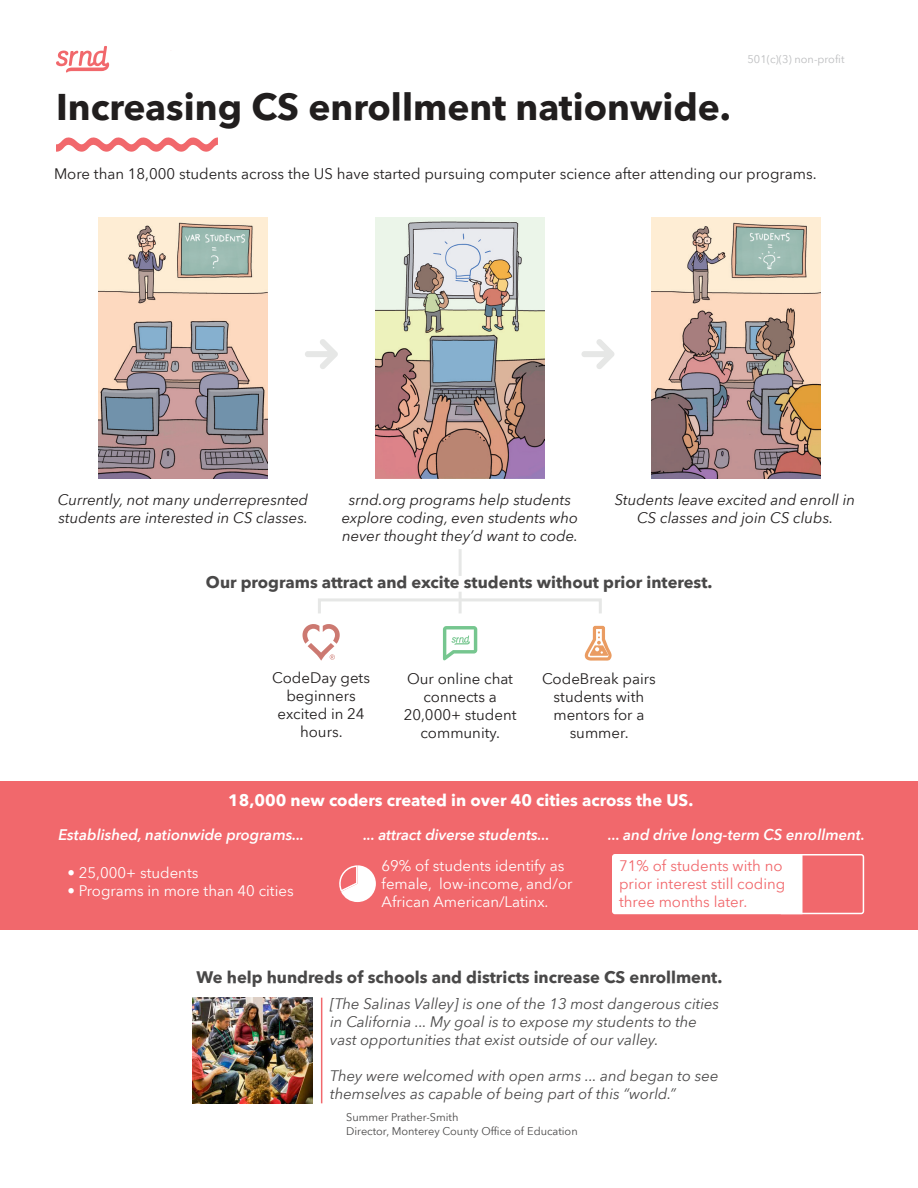
<style>
.page{position:relative;width:918px;height:1188px;background:#fff}
.page>*{position:absolute;margin:0;border:0;box-sizing:border-box;transform-origin:0 0}
.t1{font:700 37.2px "Avenir Next";color:#211e1e}
.t2{font:700 16.5px "Avenir Next";color:#494848}
.t3{font:700 16.5px "Avenir Next";color:#fff}
.t4{font:italic 15px/18px "Avenir Next";color:#494848}
.t5{font:15px/18px "Avenir Next";color:#211e1e;text-align:center}
.t6{font:italic 15px/18px "Avenir Next";color:#211e1e;text-align:center}
.t7{font:15px/18px "Avenir Next";color:#fff}
.t8{font:italic 600 15px "Avenir Next";color:#fff}
.t9{font:15px/18px "Avenir Next";color:#f1686c}
.t10{font:10.95px/13.2px "Avenir Next";color:#494848}
.t11{font:10.95px "Avenir Next";color:#bcbdbf}
</style>
<div class="page">
<div style="left:0;top:782px;width:918px;height:148px;background:#f1686c"></div>
<svg style="left:56px;top:46px;width:53px;height:27px"></svg>
<svg style="left:56px;top:137px;width:162px;height:15px"></svg>
<svg style="left:305px;top:339px;width:33px;height:30px"></svg>
<svg style="left:581px;top:339px;width:34px;height:30px"></svg>
<img style="left:98px;top:218px;width:170px;height:261px">
<img style="left:375px;top:218px;width:170px;height:261px">
<img style="left:652px;top:218px;width:169px;height:261px">
<svg style="left:303px;top:624px;width:37px;height:37px"></svg>
<svg style="left:443px;top:626px;width:34px;height:35px"></svg>
<svg style="left:584px;top:626px;width:28px;height:35px"></svg>
<hr style="left:459px;top:592px;width:3px;height:21px;background:#e6e7e6">
<div style="left:318px;top:598px;width:284px;height:17px;border:3px solid #e6e7e6"></div>
<hr style="left:459px;top:549px;width:3px;height:27px;background:#e6e7e6">
<hr style="left:321px;top:998px;width:1px;height:105px;background:#f1686c">
<img style="left:192px;top:998px;width:120px;height:105px">
<svg style="left:339px;top:865px;width:37px;height:37px"></svg>
<svg style="left:612px;top:854px;width:252px;height:60px"></svg>
<h1 class="t1" style="left:56px;top:84px;width:677px">Increasing CS enrollment nationwide.</h1>
<p class="t11" style="left:748px;top:52px;width:98px">501(c)(3) non-profit</p>
<p class="t5" style="left:54px;top:165px;width:764px">More than 18,000 students across the US have started pursuing computer science after attending our programs.</p>
<p class="t6" style="left:58px;top:491px;width:252px;text-align:left">Currently, not many underrepresnted students are interested in CS classes.</p>
<p class="t6" style="left:342px;top:491px;width:238px">srnd.org programs help students explore coding, even students who never thought they’d want to code.</p>
<p class="t6" style="left:615px;top:491px;width:242px">Students leave excited and enroll in<br>CS classes and join CS clubs.</p>
<p class="t2" style="left:206px;top:572px;width:508px">Our programs attract and excite students without prior interest.</p>
<p class="t5" style="left:272px;top:669px;width:99px">CodeDay gets beginners excited in 24 hours.</p>
<p class="t5" style="left:404px;top:670px;width:114px">Our online chat connects a<br>20,000+ student community.</p>
<p class="t5" style="left:542px;top:670px;width:115px">CodeBreak pairs students with mentors for a summer.</p>
<p class="t3" style="left:228px;top:790px;width:467px">18,000 new coders created in over 40 cities across the US.</p>
<p class="t8" style="left:59px;top:826px;width:247px">Established, nationwide programs...</p>
<p class="t7" style="left:68px;top:864px;width:132px">• 25,000+ students</p>
<p class="t7" style="left:68px;top:882px;width:228px">• Programs in more than 40 cities</p>
<p class="t8" style="left:363px;top:826px;width:188px">... attract diverse students...</p>
<p class="t8" style="left:608px;top:826px;width:258px">... and drive long-term CS enrollment.</p>
<p class="t7" style="left:382px;top:857px;width:193px">69% of students identify as female, low-income, and/or<br>African American/Latinx.</p>
<p class="t9" style="left:619px;top:857px;width:168px">71% of students with no prior interest still coding three months later.</p>
<p class="t2" style="left:197px;top:967px;width:527px">We help hundreds of schools and districts increase CS enrollment.</p>
<p class="t4" style="left:330px;top:995px;width:391px">[The Salinas Valley] is one of the 13 most dangerous cities in California ... My goal is to expose my students to the vast opportunities that exist outside of our valley.</p>
<p class="t4" style="left:330px;top:1067px;width:390px">They were welcomed with open arms ... and began to see themselves as capable of being part of this “world.”</p>
<p class="t10" style="left:346px;top:1111px;width:233px">Summer Prather-Smith<br>Director, Monterey County Office of Education</p>
</div>
